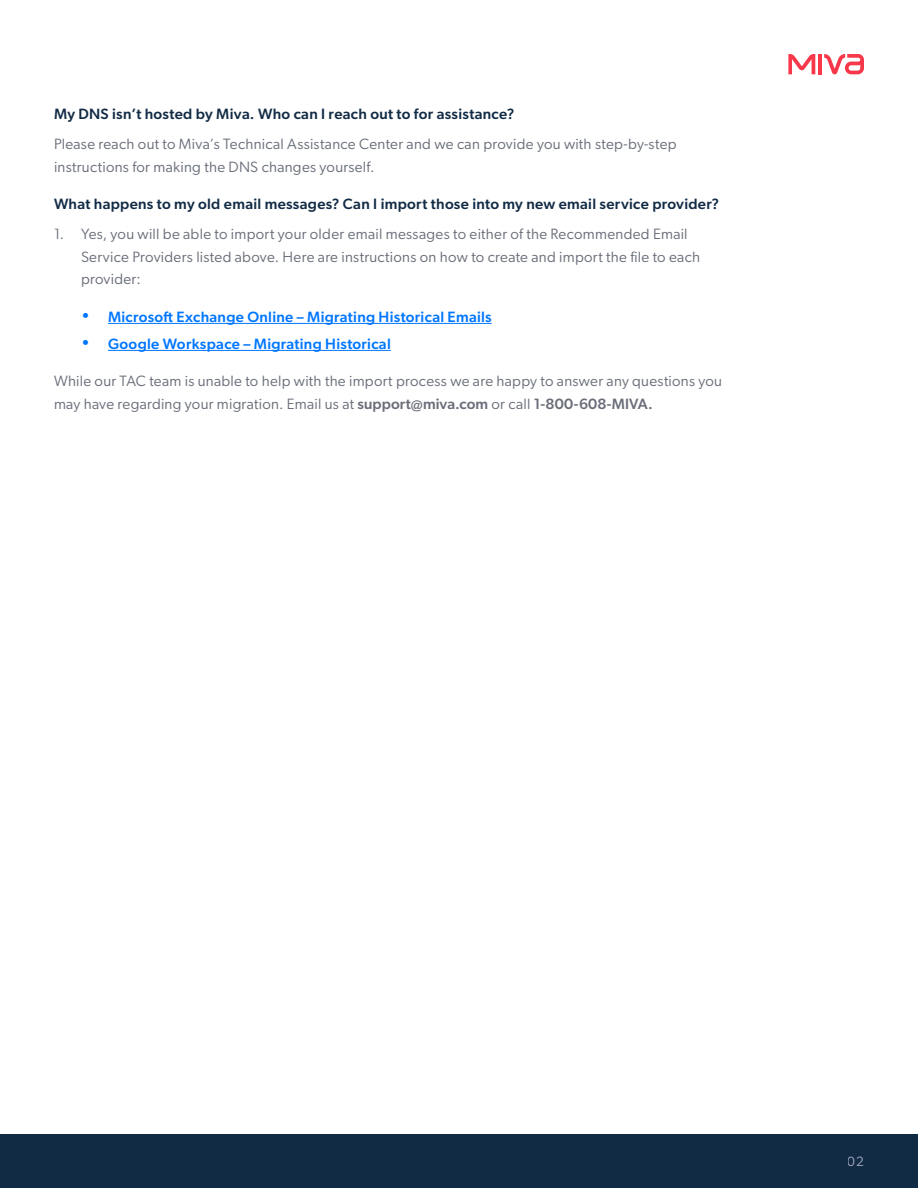
<style>
.page{position:relative;width:918px;height:1188px;background:#fff}
.page>*{position:absolute;margin:0;border:0;box-sizing:border-box;transform-origin:0 0}
.t1{font:15px/22.5px "Gibson";letter-spacing:.02em;color:#696e79}
.t2{font:500 15px "Gibson";letter-spacing:.02em;color:#122b45}
.t3{font:500 15px "Gibson";letter-spacing:.02em;color:#0076ff}
.t4{font:13.5px "Gibson";color:#c8c7df}
.s1{font-weight:300;font-size:18px}
.s2{font-weight:500}
</style>
<div class="page">
<div style="left:0;top:1134px;width:918px;height:54px;background:#122b45"></div>
<hr style="left:818px;top:54px;width:4px;height:20px;background:#f7384a">
<svg style="left:788px;top:54px;width:27px;height:20px"></svg>
<svg style="left:824px;top:54px;width:40px;height:20px"></svg>
<hr style="left:108px;top:323px;width:384px;height:1px;background:#0076ff">
<hr style="left:108px;top:350px;width:283px;height:1px;background:#0076ff">
<p class="t2" style="left:54px;top:105px;width:462px">My DNS isn’t hosted by Miva. Who can I reach out to for assistance?</p>
<p class="t1" style="left:54px;top:133px;width:624px">Please reach out to Miva’s Technical Assistance Center and we can provide you with step-by-step instructions for making the DNS changes yourself.</p>
<p class="t2" style="left:54px;top:195px;width:667px">What happens to my old email messages? Can I import those into my new email service provider?</p>
<p class="t1" style="left:81px;top:223px;width:621px;text-indent:-27px">1. Yes, you will be able to import your older email messages to either of the Recommended Email<br>Service Providers listed above. Here are instructions on how to create and import the file to each provider:</p>
<p class="t3" style="left:81px;top:308px;width:412px"><span class="s1">•</span> Microsoft Exchange Online – Migrating Historical Emails</p>
<p class="t3" style="left:81px;top:335px;width:311px"><span class="s1">•</span> Google Workspace – Migrating Historical</p>
<p class="t1" style="left:54px;top:370px;width:670px">While our TAC team is unable to help with the import process we are happy to answer any questions you may have regarding your migration. Email us at <span class="s2">support@miva.com</span> or call <span class="s2">1-800-608-MIVA.</span></p>
<p class="t4" style="left:848px;top:1153px;width:18px">02</p>
</div>
